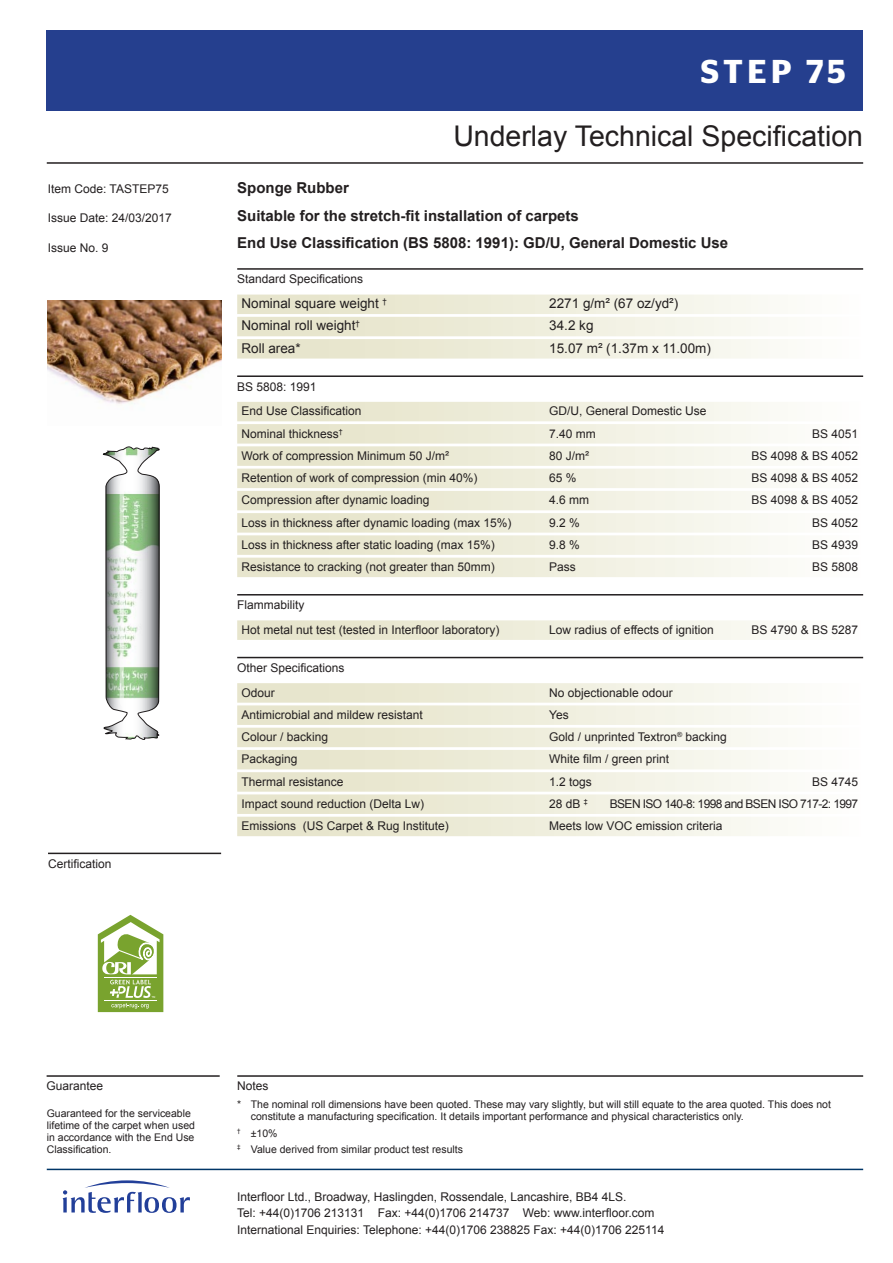
<style>
.page{position:relative;width:893px;height:1263px;background:#fff}
.page>*{position:absolute;margin:0;border:0;box-sizing:border-box;transform-origin:0 0}
.t1{font:600 33px "Stag Sans";letter-spacing:.13em;color:#fff}
.t2{font:28.5px "Arial";color:#231f20}
.t3{font:700 15px/27.8px "Arial";color:#231f20}
.t4{font:13.5px "Arial";color:#231f20}
.t5{font:12px/24.8px "Arial";color:#231f20}
.t6{font:12px "Arial";letter-spacing:-.05em;color:#231f20}
.t7{font:10.5px/12px "Arial";color:#231f20}
</style>
<div class="page">
<div style="left:47px;top:31px;width:816px;height:80px;background:#253f8e"></div>
<svg style="left:63px;top:1180px;width:127px;height:33px"></svg>
<hr style="left:48px;top:853px;width:173px;height:1px;background:#231f20">
<svg style="left:98px;top:915px;width:65px;height:97px"></svg>
<hr style="left:104px;top:977px;width:53px;height:1px;background:#fff">
<hr style="left:104px;top:1000px;width:53px;height:1px;background:#fff">
<hr style="left:47px;top:1075px;width:173px;height:2px;background:#231f20">
<hr style="left:237px;top:1075px;width:626px;height:2px;background:#231f20">
<hr style="left:47px;top:162px;width:816px;height:2px;background:#231f20">
<hr style="left:47px;top:1169px;width:816px;height:1px;background:#003667">
<hr style="left:237px;top:268px;width:626px;height:2px;background:#231f20">
<div style="left:237px;top:295px;width:626px;height:19px;background:linear-gradient(to right,#e4e1c5,#fdfdfa)"></div>
<div style="left:237px;top:317px;width:626px;height:19px;background:linear-gradient(to right,#e4e1c5,#fdfdfa)"></div>
<div style="left:237px;top:339px;width:626px;height:20px;background:linear-gradient(to right,#e4e1c5,#fdfdfa)"></div>
<hr style="left:237px;top:375px;width:626px;height:2px;background:#231f20">
<div style="left:237px;top:402px;width:626px;height:19px;background:linear-gradient(to right,#e4e1c5,#fdfdfa)"></div>
<div style="left:237px;top:424px;width:626px;height:20px;background:linear-gradient(to right,#e4e1c5,#fdfdfa)"></div>
<div style="left:237px;top:446px;width:626px;height:20px;background:linear-gradient(to right,#e4e1c5,#fdfdfa)"></div>
<div style="left:237px;top:469px;width:626px;height:19px;background:linear-gradient(to right,#e4e1c5,#fdfdfa)"></div>
<div style="left:237px;top:491px;width:626px;height:19px;background:linear-gradient(to right,#e4e1c5,#fdfdfa)"></div>
<div style="left:237px;top:513px;width:626px;height:20px;background:linear-gradient(to right,#e4e1c5,#fdfdfa)"></div>
<div style="left:237px;top:535px;width:626px;height:20px;background:linear-gradient(to right,#e4e1c5,#fdfdfa)"></div>
<div style="left:237px;top:558px;width:626px;height:19px;background:linear-gradient(to right,#e4e1c5,#fdfdfa)"></div>
<hr style="left:237px;top:594px;width:626px;height:1px;background:#231f20">
<div style="left:237px;top:620px;width:626px;height:20px;background:linear-gradient(to right,#e4e1c5,#fdfdfa)"></div>
<hr style="left:237px;top:657px;width:626px;height:1px;background:#231f20">
<div style="left:237px;top:683px;width:626px;height:20px;background:linear-gradient(to right,#e4e1c5,#fdfdfa)"></div>
<div style="left:237px;top:705px;width:626px;height:20px;background:linear-gradient(to right,#e4e1c5,#fdfdfa)"></div>
<div style="left:237px;top:728px;width:626px;height:19px;background:linear-gradient(to right,#e4e1c5,#fdfdfa)"></div>
<div style="left:237px;top:750px;width:626px;height:19px;background:linear-gradient(to right,#e4e1c5,#fdfdfa)"></div>
<div style="left:237px;top:772px;width:626px;height:20px;background:linear-gradient(to right,#e4e1c5,#fdfdfa)"></div>
<div style="left:237px;top:794px;width:626px;height:20px;background:linear-gradient(to right,#e4e1c5,#fdfdfa)"></div>
<div style="left:237px;top:817px;width:626px;height:19px;background:linear-gradient(to right,#e4e1c5,#fdfdfa)"></div>
<img style="left:48px;top:301px;width:173px;height:103px">
<svg style="left:103px;top:446px;width:57px;height:294px"></svg>
<h1 class="t1" style="left:701px;top:52px;width:146px">STEP 75</h1>
<p class="t5" style="left:48px;top:177px;width:122px">Item Code: TASTEP75</p>
<p class="t5" style="left:48px;top:205px;width:126px">Issue Date: 24/03/2017</p>
<p class="t5" style="left:48px;top:235px;width:62px">Issue No. 9</p>
<p class="t5" style="left:48px;top:851px;width:65px">Certification</p>
<h2 class="t2" style="left:453px;top:118px;width:411px">Underlay Technical Specification</h2>
<p class="t3" style="left:237px;top:174px;width:492px">Sponge Rubber<br>Suitable for the stretch-fit installation of carpets<br>End Use Classification (BS 5808: 1991): GD/U, General Domestic Use</p>
<p class="t5" style="left:237px;top:267px;width:128px">Standard Specifications</p>
<p class="t4" style="left:241px;top:294px;width:147px">Nominal square weight <sup>†</sup></p>
<p class="t4" style="left:549px;top:294px;width:131px">2271 g/m² (67 oz/yd²)</p>
<p class="t4" style="left:241px;top:317px;width:120px">Nominal roll weight<sup>†</sup></p>
<p class="t4" style="left:549px;top:317px;width:46px">34.2 kg</p>
<p class="t4" style="left:241px;top:339px;width:61px">Roll area*</p>
<p class="t4" style="left:549px;top:339px;width:163px">15.07 m² (1.37m x 11.00m)</p>
<p class="t5" style="left:241px;top:374px;width:122px;text-indent:-4px">BS 5808: 1991<br>End Use Classification</p>
<p class="t5" style="left:549px;top:399px;width:159px">GD/U, General Domestic Use</p>
<p class="t5" style="left:241px;top:421px;width:103px">Nominal thickness<sup>†</sup></p>
<p class="t5" style="left:549px;top:421px;width:48px">7.40 mm</p>
<p class="t5" style="left:812px;top:421px;width:48px">BS 4051</p>
<p class="t5" style="left:241px;top:443px;width:209px">Work of compression Minimum 50 J/m²</p>
<p class="t5" style="left:549px;top:443px;width:42px">80 J/m²</p>
<p class="t5" style="left:751px;top:443px;width:108px">BS 4098 &amp; BS 4052</p>
<p class="t5" style="left:241px;top:466px;width:238px">Retention of work of compression (min 40%)</p>
<p class="t5" style="left:549px;top:466px;width:29px">65 %</p>
<p class="t5" style="left:751px;top:466px;width:108px">BS 4098 &amp; BS 4052</p>
<p class="t5" style="left:241px;top:488px;width:190px">Compression after dynamic loading</p>
<p class="t5" style="left:549px;top:488px;width:42px">4.6 mm</p>
<p class="t5" style="left:751px;top:488px;width:108px">BS 4098 &amp; BS 4052</p>
<p class="t5" style="left:241px;top:510px;width:272px">Loss in thickness after dynamic loading (max 15%)</p>
<p class="t5" style="left:549px;top:510px;width:32px">9.2 %</p>
<p class="t5" style="left:812px;top:510px;width:48px">BS 4052</p>
<p class="t5" style="left:241px;top:532px;width:255px">Loss in thickness after static loading (max 15%)</p>
<p class="t5" style="left:549px;top:532px;width:32px">9.8 %</p>
<p class="t5" style="left:812px;top:532px;width:48px">BS 4939</p>
<p class="t5" style="left:241px;top:555px;width:255px">Resistance to cracking (not greater than 50mm)</p>
<p class="t5" style="left:549px;top:555px;width:28px">Pass</p>
<p class="t5" style="left:812px;top:555px;width:48px">BS 5808</p>
<p class="t5" style="left:241px;top:593px;width:260px;text-indent:-4px">Flammability<br>Hot metal nut test (tested in Interfloor laboratory)</p>
<p class="t5" style="left:549px;top:617px;width:166px">Low radius of effects of ignition</p>
<p class="t5" style="left:751px;top:617px;width:108px">BS 4790 &amp; BS 5287</p>
<p class="t5" style="left:241px;top:655px;width:105px;text-indent:-4px">Other Specifications<br>Odour</p>
<p class="t5" style="left:549px;top:680px;width:125px">No objectionable odour</p>
<p class="t5" style="left:241px;top:702px;width:183px">Antimicrobial and mildew resistant</p>
<p class="t5" style="left:549px;top:702px;width:21px">Yes</p>
<p class="t5" style="left:241px;top:725px;width:88px">Colour / backing</p>
<p class="t5" style="left:549px;top:725px;width:179px">Gold / unprinted Textron<sup>®</sup> backing</p>
<p class="t5" style="left:241px;top:747px;width:58px">Packaging</p>
<p class="t5" style="left:549px;top:747px;width:122px">White film / green print</p>
<p class="t5" style="left:241px;top:769px;width:104px">Thermal resistance</p>
<p class="t5" style="left:549px;top:769px;width:44px">1.2 togs</p>
<p class="t5" style="left:812px;top:769px;width:48px">BS 4745</p>
<p class="t5" style="left:241px;top:791px;width:184px">Impact sound reduction (Delta Lw)</p>
<p class="t5" style="left:549px;top:791px;width:40px">28 dB <sup>‡</sup></p>
<p class="t6" style="left:610px;top:796px;width:250px">BSEN ISO 140-8: 1998 and BSEN ISO 717-2: 1997</p>
<p class="t5" style="left:241px;top:814px;width:209px">Emissions (US Carpet &amp; Rug Institute)</p>
<p class="t5" style="left:549px;top:814px;width:175px">Meets low VOC emission criteria</p>
<p class="t5" style="left:47px;top:1074px;width:58px">Guarantee</p>
<p class="t5" style="left:237px;top:1074px;width:33px">Notes</p>
<p class="t7" style="left:47px;top:1107px;width:150px">Guaranteed for the serviceable lifetime of the carpet when used in accordance with the End Use<br>Classification.</p>
<p class="t7" style="left:251px;top:1099px;width:582px;text-indent:-14px">* The nominal roll dimensions have been quoted. These may vary slightly, but will still equate to the area quoted. This does not constitute a manufacturing specification. It details important performance and physical characteristics only.</p>
<p class="t7" style="left:237px;top:1125px;width:227px;line-height:16.2px"><sup>†</sup> ±10%<br><sup>‡</sup> Value derived from similar product test results</p>
<p class="t5" style="left:237px;top:1188px;width:429px;line-height:16.5px">Interfloor Ltd., Broadway, Haslingden, Rossendale, Lancashire, BB4 4LS.<br>Tel: +44(0)1706 213131 Fax: +44(0)1706 214737 Web: www.interfloor.com<br>International Enquiries: Telephone: +44(0)1706 238825 Fax: +44(0)1706 225114</p>
</div>
